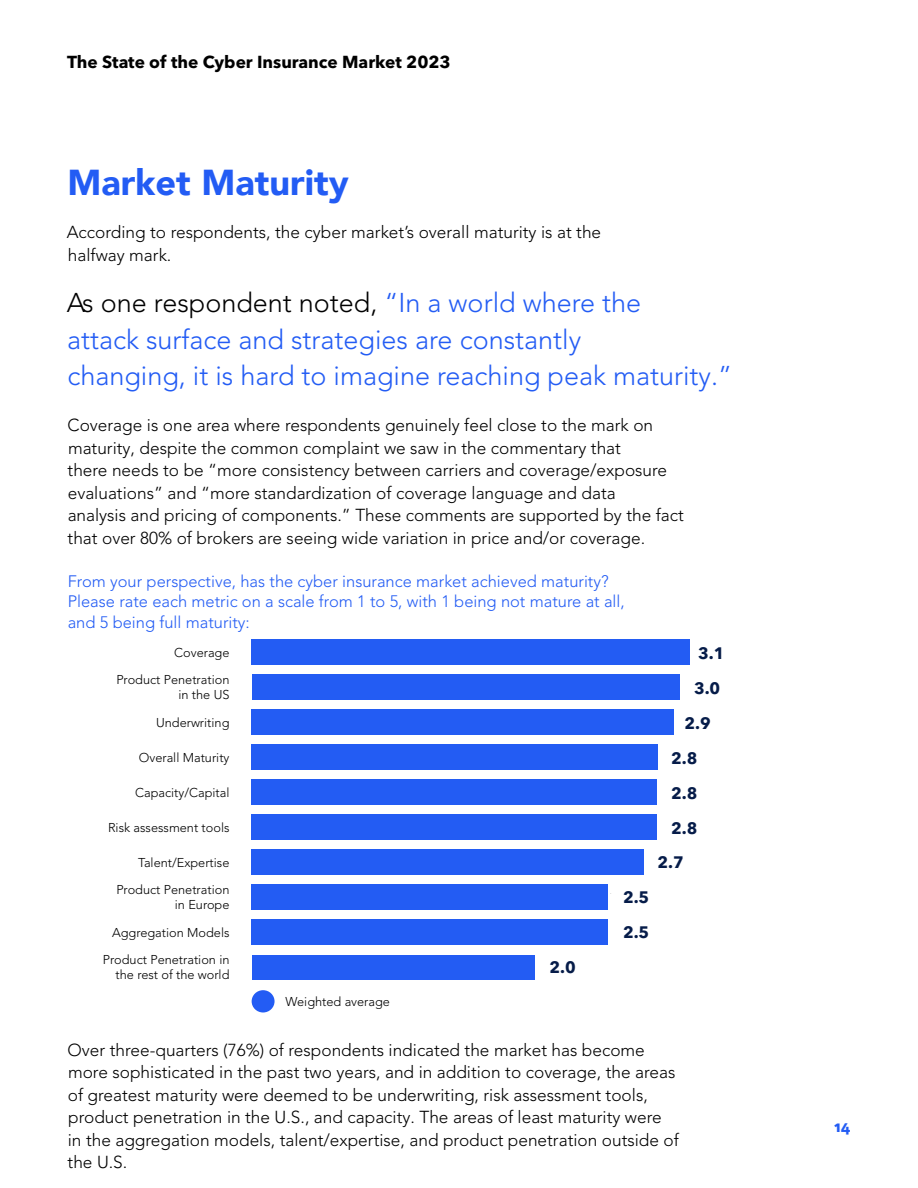
<style>
.page{position:relative;width:918px;height:1188px;background:#fff}
.page>*{position:absolute;margin:0;border:0;box-sizing:border-box;transform-origin:0 0}
.t1{font:900 36px "Avenir LT";color:#235cf4}
.t2{font:300 27px/36.8px "Avenir LT Pro";color:#235cf4}
.t3{font:300 17.25px/22.5px "Avenir LT Pro";color:#000}
.t4{font:700 17.25px "Avenir Next LT Pro";color:#000}
.t5{font:300 16.5px/20.2px "Avenir LT Pro";color:#235cf4}
.t6{font:700 16.5px/35px "Avenir Next LT Pro";color:#061c49}
.t7{font:700 15px "Avenir Next LT Pro";color:#235cf4}
.t8{font:300 12.75px/27.5px "Avenir LT Pro";color:#000;text-align:right}
.s1{color:#000}
</style>
<div class="page">
<div style="left:252px;top:639px;width:438px;height:25px;background:#235cf3"></div>
<div style="left:252px;top:674px;width:428px;height:25px;background:#235cf3"></div>
<div style="left:252px;top:709px;width:422px;height:25px;background:#235cf3"></div>
<div style="left:252px;top:744px;width:406px;height:26px;background:#235cf3"></div>
<div style="left:252px;top:779px;width:405px;height:26px;background:#235cf3"></div>
<div style="left:252px;top:814px;width:405px;height:26px;background:#235cf3"></div>
<div style="left:252px;top:849px;width:392px;height:26px;background:#235cf3"></div>
<div style="left:252px;top:885px;width:356px;height:25px;background:#235cf3"></div>
<div style="left:252px;top:920px;width:356px;height:25px;background:#235cf3"></div>
<div style="left:252px;top:955px;width:283px;height:24px;background:#235cf3"></div>
<div style="left:252px;top:990px;width:23px;height:22px;background:#235cf4;border-radius:50%"></div>
<p class="t4" style="left:67px;top:51px;width:385px">The State of the Cyber Insurance Market 2023</p>
<h1 class="t1" style="left:68px;top:161px;width:283px">Market Maturity</h1>
<p class="t3" style="left:67px;top:221px;width:536px">According to respondents, the cyber market’s overall maturity is at the halfway mark.</p>
<h2 class="t2" style="left:67px;top:284px;width:667px"><span class="s1">As one respondent noted,</span> “In a world where the<br>attack surface and strategies are constantly<br>changing, it is hard to imagine reaching peak maturity.”</h2>
<p class="t3" style="left:68px;top:414px;width:618px">Coverage is one area where respondents genuinely feel close to the mark on maturity, despite the common complaint we saw in the commentary that<br>there needs to be “more consistency between carriers and coverage/exposure evaluations” and “more standardization of coverage language and data<br>analysis and pricing of components.” These comments are supported by the fact that over 80% of brokers are seeing wide variation in price and/or coverage.</p>
<p class="t5" style="left:68px;top:571px;width:559px">From your perspective, has the cyber insurance market achieved maturity?<br>Please rate each metric on a scale from 1 to 5, with 1 being not mature at all, and 5 being full maturity:</p>
<p class="t8" style="left:116px;top:639px;width:115px">Coverage<br>Product Penetration</p>
<p class="t8" style="left:156px;top:681px;width:75px">in the US<br>Underwriting</p>
<p class="t8" style="left:139px;top:744px;width:92px">Overall Maturity</p>
<p class="t8" style="left:135px;top:779px;width:96px">Capacity/Capital</p>
<p class="t8" style="left:108px;top:814px;width:123px">Risk assessment tools</p>
<p class="t8" style="left:116px;top:849px;width:115px">Talent/Expertise<br>Product Penetration</p>
<p class="t8" style="left:103px;top:891px;width:128px">in Europe<br>Aggregation Models<br>Product Penetration in</p>
<p class="t8" style="left:116px;top:961px;width:115px">the rest of the world</p>
<p class="t8" style="left:285px;top:988px;width:106px">Weighted average</p>
<p class="t6" style="left:550px;top:950px;width:28px">2.0</p>
<p class="t6" style="left:623px;top:880px;width:28px">2.5<br>2.5</p>
<p class="t6" style="left:698px;top:635px;width:28px">3.1</p>
<p class="t6" style="left:694px;top:670px;width:28px">3.0</p>
<p class="t6" style="left:685px;top:705px;width:28px">2.9</p>
<p class="t6" style="left:671px;top:740px;width:28px">2.8</p>
<p class="t6" style="left:671px;top:775px;width:28px">2.8</p>
<p class="t6" style="left:671px;top:810px;width:28px">2.8</p>
<p class="t6" style="left:658px;top:845px;width:28px">2.7</p>
<p class="t3" style="left:68px;top:1039px;width:613px">Over three-quarters (76%) of respondents indicated the market has become more sophisticated in the past two years, and in addition to coverage, the areas of greatest maturity were deemed to be underwriting, risk assessment tools, product penetration in the U.S., and capacity. The areas of least maturity were in the aggregation models, talent/expertise, and product penetration outside of the U.S.</p>
<p class="t7" style="left:834px;top:1117px;width:18px">14</p>
</div>
